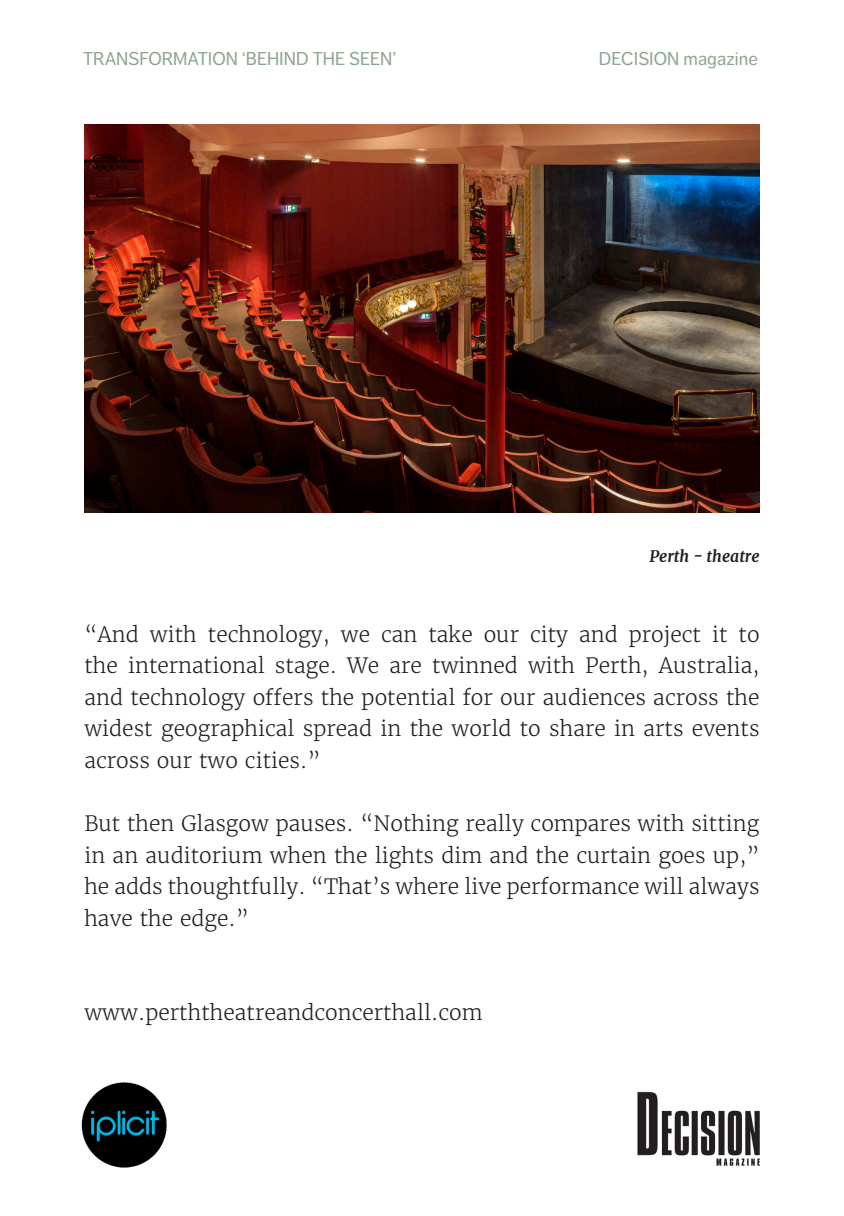
<style>
.page{position:relative;width:844px;height:1216px;background:#fff}
.page>*{position:absolute;margin:0;border:0;box-sizing:border-box;transform-origin:0 0}
.t1{font:300 21px/31.5px "Merriweather";color:#231f20;text-align:justify}
.t2{font:18.38px "Dagny Pro";color:#8ca590}
.Photo_credits_right{font:italic 700 15.75px "Merriweather";color:#231f20}
</style>
<div class="page">
<img style="left:81px;top:1082px;width:86px;height:86px">
<img style="left:637px;top:1091px;width:123px;height:75px">
<img style="left:84px;top:125px;width:675px;height:388px">
<p class="t2" style="left:83px;top:48px;width:314px">TRANSFORMATION ‘BEHIND THE SEEN’</p>
<p class="t2" style="left:598px;top:48px;width:160px">DECISION magazine</p>
<p class="Photo_credits_right" style="left:649px;top:547px;width:111px">Perth - theatre</p>
<p class="t1" style="left:84px;top:618px;width:676px">“And with technology, we can take our city and project it to the international stage. We are twinned with Perth, Australia, and technology offers the potential for our audiences across the widest geographical spread in the world to share in arts events across our two cities.”</p>
<p class="t1" style="left:84px;top:807px;width:676px">But then Glasgow pauses. “Nothing really compares with sitting in an auditorium when the lights dim and the curtain goes up,” he adds thoughtfully. “That’s where live performance will always have the edge.”</p>
<p class="t1" style="left:84px;top:996px;width:399px">www.perththeatreandconcerthall.com</p>
</div>
